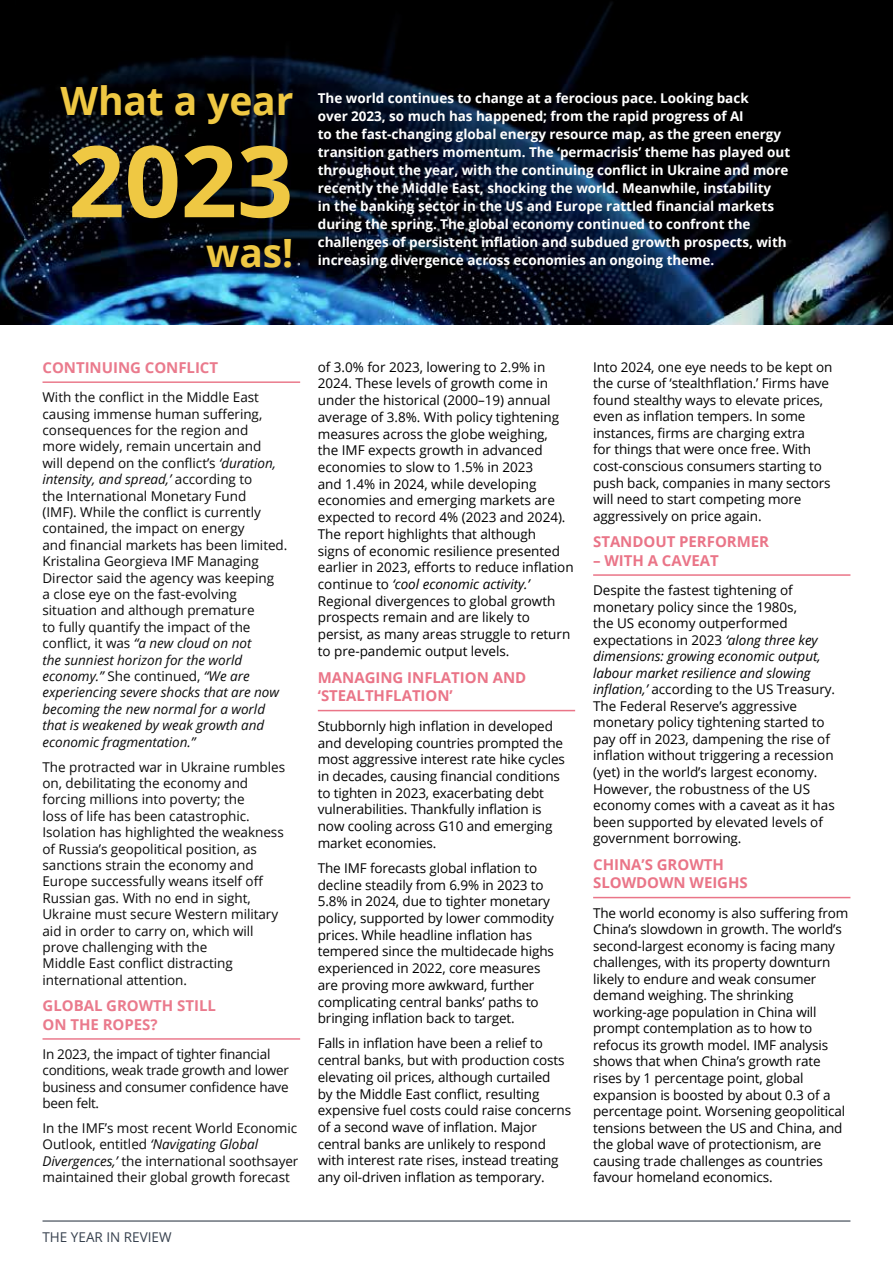
<style>
.page{position:relative;width:893px;height:1263px;background:#fff}
.page>*{position:absolute;margin:0;border:0;box-sizing:border-box;transform-origin:0 0}
.t1{font:700 99px "Open Sans";color:#efc843}
.t2{font:700 39px "Open Sans";letter-spacing:-.005em;color:#efc843}
.t3{font:700 15px/18.1px "Open Sans";letter-spacing:-.005em;color:#ea7588}
.t4{font:13.5px/16.6px "Open Sans";letter-spacing:-.005em;color:#000}
.t5{font:700 13.5px/18px "Open Sans";letter-spacing:-.005em;color:#fff}
.t6{font:13.5px "Open Sans";color:#37414e}
.s1{font-style:italic}
</style>
<div class="page">
<hr style="left:43px;top:1220px;width:807px;height:1px;background:#37414e">
<hr style="left:892px;top:0;width:1px;height:527px;background:#e8eaee">
<svg style="left:0;top:0;width:893px;height:324px;background:#08111c"></svg>
<hr style="left:43px;top:381px;width:257px;height:2px;background:#ea7588">
<hr style="left:43px;top:1038px;width:257px;height:2px;background:#ea7588">
<hr style="left:318px;top:710px;width:257px;height:1px;background:#ea7588">
<hr style="left:593px;top:574px;width:257px;height:2px;background:#ea7588">
<hr style="left:593px;top:897px;width:257px;height:1px;background:#ea7588">
<h2 class="t2" style="left:60px;top:74px;width:234px">What a year</h2>
<h1 class="t1" style="left:68px;top:111px;width:227px">2023</h1>
<h2 class="t2" style="left:206px;top:225px;width:89px">was!</h2>
<p class="t5" style="left:318px;top:89px;width:474px">The world continues to change at a ferocious pace. Looking back<br>over 2023, so much has happened; from the rapid progress of AI<br>to the fast-changing global energy resource map, as the green energy transition gathers momentum. The ‘permacrisis’ theme has played out throughout the year, with the continuing conflict in Ukraine and more recently the Middle East, shocking the world. Meanwhile, instability<br>in the banking sector in the US and Europe rattled financial markets during the spring. The global economy continued to confront the challenges of persistent inflation and subdued growth prospects, with increasing divergence across economies an ongoing theme.</p>
<p class="t3" style="left:43px;top:358px;width:177px">CONTINUING CONFLICT</p>
<p class="t4" style="left:43px;top:389px;width:246px">With the conflict in the Middle East causing immense human suffering, consequences for the region and<br>more widely, remain uncertain and<br>will depend on the conflict’s <span class="s1">‘duration, intensity, and spread,’</span> according to<br>the International Monetary Fund<br>(IMF). While the conflict is currently contained, the impact on energy<br>and financial markets has been limited.<br>Kristalina Georgieva IMF Managing Director said the agency was keeping<br>a close eye on the fast-evolving situation and although premature<br>to fully quantify the impact of the conflict, it was <span class="s1">“a new cloud on not<br>the sunniest horizon for the world economy.”</span> She continued, <span class="s1">“We are experiencing severe shocks that are now becoming the new normal for a world that is weakened by weak growth and economic fragmentation.”</span></p>
<p class="t4" style="left:43px;top:758px;width:244px">The protracted war in Ukraine rumbles on, debilitating the economy and forcing millions into poverty; the<br>loss of life has been catastrophic.<br>Isolation has highlighted the weakness of Russia’s geopolitical position, as sanctions strain the economy and Europe successfully weans itself off Russian gas. With no end in sight, Ukraine must secure Western military aid in order to carry on, which will prove challenging with the<br>Middle East conflict distracting international attention.</p>
<p class="t3" style="left:43px;top:996px;width:175px">GLOBAL GROWTH STILL<br>ON THE ROPES?</p>
<p class="t4" style="left:43px;top:1045px;width:248px">In 2023, the impact of tighter financial conditions, weak trade growth and lower business and consumer confidence have been felt.</p>
<p class="t4" style="left:43px;top:1119px;width:257px">In the IMF’s most recent World Economic Outlook, entitled <span class="s1">‘Navigating Global Divergences,’</span> the international soothsayer maintained their global growth forecast</p>
<p class="t6" style="left:43px;top:1227px;width:131px">THE YEAR IN REVIEW</p>
<p class="t4" style="left:318px;top:358px;width:257px">of 3.0% for 2023, lowering to 2.9% in 2024. These levels of growth come in under the historical (2000–19) annual average of 3.8%. With policy tightening measures across the globe weighing,<br>the IMF expects growth in advanced economies to slow to 1.5% in 2023<br>and 1.4% in 2024, while developing economies and emerging markets are expected to record 4% (2023 and 2024).<br>The report highlights that although<br>signs of economic resilience presented earlier in 2023, efforts to reduce inflation continue to <span class="s1">‘cool economic activity.’ </span>Regional divergences to global growth prospects remain and are likely to persist, as many areas struggle to return to pre-pandemic output levels.</p>
<p class="t3" style="left:318px;top:668px;width:210px">MANAGING INFLATION AND ‘STEALTHFLATION’</p>
<p class="t4" style="left:318px;top:717px;width:249px">Stubbornly high inflation in developed and developing countries prompted the most aggressive interest rate hike cycles in decades, causing financial conditions to tighten in 2023, exacerbating debt vulnerabilities. Thankfully inflation is now cooling across G10 and emerging market economies.</p>
<p class="t4" style="left:318px;top:859px;width:238px">The IMF forecasts global inflation to decline steadily from 6.9% in 2023 to 5.8% in 2024, due to tighter monetary policy, supported by lower commodity prices. While headline inflation has tempered since the multidecade highs experienced in 2022, core measures are proving more awkward, further complicating central banks’ paths to bringing inflation back to target.</p>
<p class="t4" style="left:318px;top:1035px;width:255px">Falls in inflation have been a relief to central banks, but with production costs elevating oil prices, although curtailed<br>by the Middle East conflict, resulting expensive fuel costs could raise concerns of a second wave of inflation. Major central banks are unlikely to respond with interest rate rises, instead treating any oil-driven inflation as temporary.</p>
<p class="t4" style="left:593px;top:358px;width:241px">Into 2024, one eye needs to be kept on the curse of ‘stealthflation.’ Firms have found stealthy ways to elevate prices, even as inflation tempers. In some instances, firms are charging extra<br>for things that were once free. With cost-conscious consumers starting to push back, companies in many sectors will need to start competing more aggressively on price again.</p>
<p class="t3" style="left:593px;top:532px;width:177px">STANDOUT PERFORMER</p>
<p class="t3" style="left:593px;top:551px;width:127px">– WITH A CAVEAT</p>
<p class="t4" style="left:593px;top:582px;width:244px">Despite the fastest tightening of monetary policy since the 1980s,<br>the US economy outperformed expectations in 2023 <span class="s1">‘along three key dimensions: growing economic output, labour market resilience and slowing inflation,’</span> according to the US Treasury.<br>The Federal Reserve’s aggressive monetary policy tightening started to pay off in 2023, dampening the rise of inflation without triggering a recession (yet) in the world’s largest economy.<br>However, the robustness of the US economy comes with a caveat as it has been supported by elevated levels of government borrowing.</p>
<p class="t3" style="left:593px;top:855px;width:156px">CHINA’S GROWTH<br>SLOWDOWN WEIGHS</p>
<p class="t4" style="left:593px;top:904px;width:257px">The world economy is also suffering from China’s slowdown in growth. The world’s second-largest economy is facing many challenges, with its property downturn likely to endure and weak consumer demand weighing. The shrinking working-age population in China will prompt contemplation as to how to refocus its growth model. IMF analysis shows that when China’s growth rate rises by 1 percentage point, global expansion is boosted by about 0.3 of a percentage point. Worsening geopolitical tensions between the US and China, and the global wave of protectionism, are causing trade challenges as countries favour homeland economics.</p>
</div>
